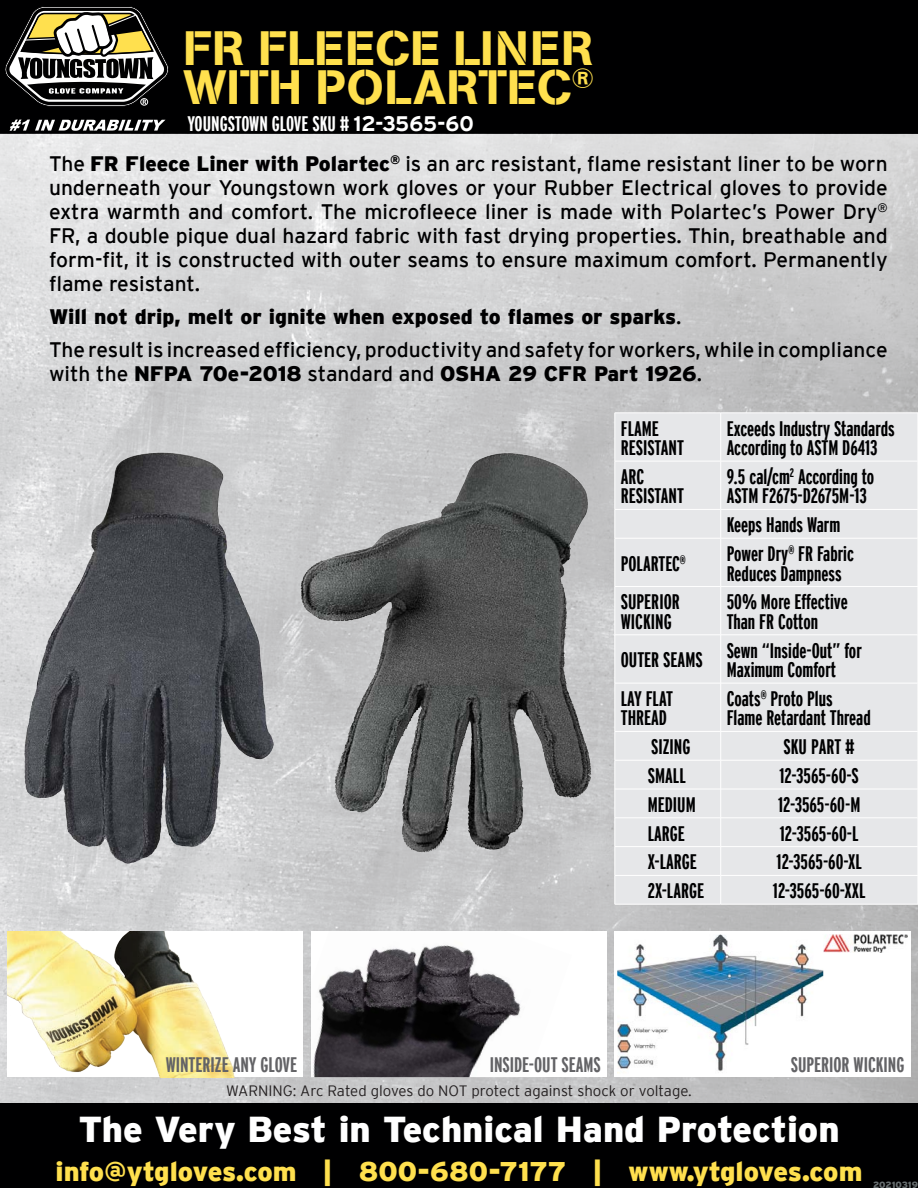
<style>
.page{position:relative;width:918px;height:1188px;background:#fff}
.page>*{position:absolute;margin:0;border:0;box-sizing:border-box;transform-origin:0 0}
.t1{font:48px "AG Book Stencil";letter-spacing:.02em;color:#ffe04e}
.t2{font:900 36px "Interstate";color:#fff}
.t3{font:900 27px "Interstate";color:#ffe04e}
.t4{font:21px/24px "Interstate";color:#000001;text-align:justify}
.t5{font:700 extra-condensed 21px "Interstate";color:#000001}
.t6{font:900 21px "Interstate";color:#000001}
.t7{font:700 extra-condensed 21px "Interstate";color:#636366}
.t8{font:700 extra-condensed 21px "Interstate";letter-spacing:-.005em;color:#fff}
.t9{font:300 15px "Interstate";color:#231f20}
.t10{font:900 9px "Interstate";letter-spacing:-.01em;color:#686f71}
.s1{font-stretch:normal}
.s2{font-weight:900}
.s3{font-weight:400}
</style>
<div class="page">
<div style="left:0;top:0;width:918px;height:133px;background:#000001"></div>
<img style="left:0;top:133px;width:918px;height:971px">
<svg style="left:10px;top:120px;width:155px;height:11px"></svg>
<svg style="left:5px;top:6px;width:164px;height:101px"></svg>
<div style="left:140px;top:98px;width:8px;height:7px;border:1px solid #fff;border-radius:50%"></div>
<div style="left:0;top:1104px;width:918px;height:84px;background:#000001"></div>
<div style="left:311px;top:931px;width:296px;height:146px;background:#fff"></div>
<img style="left:313px;top:945px;width:208px;height:132px">
<div style="left:8px;top:931px;width:295px;height:146px;background:#fff"></div>
<img style="left:8px;top:931px;width:227px;height:146px">
<div style="left:615px;top:931px;width:296px;height:146px;background:#fff"></div>
<img style="left:16px;top:432px;width:592px;height:446px">
<img style="left:823px;top:934px;width:84px;height:19px">
<img style="left:617px;top:935px;width:206px;height:138px">
<div style="left:616px;top:414px;width:301px;height:490px;background:#e6e7e9"></div>
<hr style="left:615px;top:413px;width:106px;height:1px;background:#fff">
<hr style="left:615px;top:413px;width:1px;height:48px;background:#fff">
<hr style="left:721px;top:413px;width:197px;height:1px;background:#fff">
<hr style="left:720px;top:413px;width:1px;height:48px;background:#fff">
<hr style="left:917px;top:413px;width:1px;height:48px;background:#fff">
<hr style="left:615px;top:461px;width:106px;height:1px;background:#fff">
<hr style="left:615px;top:461px;width:1px;height:48px;background:#fff">
<hr style="left:721px;top:461px;width:197px;height:1px;background:#fff">
<hr style="left:720px;top:461px;width:1px;height:48px;background:#fff">
<hr style="left:917px;top:461px;width:1px;height:48px;background:#fff">
<hr style="left:615px;top:509px;width:106px;height:1px;background:#fff">
<svg style="left:615px;top:510px;width:1px;height:28px"></svg>
<hr style="left:721px;top:509px;width:197px;height:1px;background:#fff">
<svg style="left:720px;top:510px;width:1px;height:28px"></svg>
<svg style="left:917px;top:510px;width:1px;height:28px"></svg>
<hr style="left:615px;top:538px;width:106px;height:1px;background:#fff">
<hr style="left:615px;top:538px;width:1px;height:48px;background:#fff">
<hr style="left:721px;top:538px;width:197px;height:1px;background:#fff">
<hr style="left:720px;top:538px;width:1px;height:48px;background:#fff">
<hr style="left:917px;top:538px;width:1px;height:48px;background:#fff">
<hr style="left:615px;top:586px;width:106px;height:1px;background:#fff">
<hr style="left:615px;top:587px;width:1px;height:48px;background:#fff">
<hr style="left:721px;top:586px;width:197px;height:1px;background:#fff">
<hr style="left:720px;top:587px;width:1px;height:48px;background:#fff">
<hr style="left:917px;top:587px;width:1px;height:48px;background:#fff">
<hr style="left:615px;top:635px;width:106px;height:1px;background:#fff">
<hr style="left:615px;top:635px;width:1px;height:48px;background:#fff">
<hr style="left:721px;top:635px;width:197px;height:1px;background:#fff">
<hr style="left:720px;top:635px;width:1px;height:48px;background:#fff">
<hr style="left:917px;top:635px;width:1px;height:48px;background:#fff">
<hr style="left:615px;top:875px;width:106px;height:1px;background:#fff">
<hr style="left:721px;top:875px;width:197px;height:1px;background:#fff">
<hr style="left:615px;top:904px;width:106px;height:1px;background:#fff">
<hr style="left:721px;top:904px;width:197px;height:1px;background:#fff">
<hr style="left:615px;top:683px;width:106px;height:1px;background:#fff">
<hr style="left:615px;top:683px;width:1px;height:48px;background:#fff">
<hr style="left:721px;top:683px;width:197px;height:1px;background:#fff">
<hr style="left:720px;top:683px;width:1px;height:48px;background:#fff">
<hr style="left:917px;top:683px;width:1px;height:48px;background:#fff">
<hr style="left:615px;top:731px;width:106px;height:1px;background:#fff">
<hr style="left:721px;top:731px;width:197px;height:1px;background:#fff">
<hr style="left:615px;top:760px;width:106px;height:1px;background:#fff">
<hr style="left:721px;top:760px;width:197px;height:1px;background:#fff">
<hr style="left:615px;top:789px;width:106px;height:1px;background:#fff">
<hr style="left:721px;top:789px;width:197px;height:1px;background:#fff">
<hr style="left:615px;top:818px;width:106px;height:1px;background:#fff">
<svg style="left:615px;top:732px;width:1px;height:172px"></svg>
<hr style="left:721px;top:818px;width:197px;height:1px;background:#fff">
<svg style="left:720px;top:732px;width:1px;height:172px"></svg>
<svg style="left:917px;top:732px;width:1px;height:172px"></svg>
<hr style="left:615px;top:846px;width:106px;height:1px;background:#fff">
<hr style="left:721px;top:846px;width:197px;height:1px;background:#fff">
<p class="t1" style="left:183px;top:19px;width:412px">FR FLEECE LINER</p>
<p class="t1" style="left:183px;top:58px;width:413px">WITH POLARTEC<sup>®</sup></p>
<p class="t8" style="left:187px;top:112px;width:288px">YOUNGSTOWN GLOVE SKU # <span class="s1">12-3565-60</span></p>
<p class="t4" style="left:49px;top:151px;width:840px">The <span class="s2">FR Fleece Liner with Polartec</span><sup>®</sup> is an arc resistant, flame resistant liner to be worn underneath your Youngstown work gloves or your Rubber Electrical gloves to provide extra warmth and comfort. The microfleece liner is made with Polartec’s Power Dry<sup>® </sup>FR, a double pique dual hazard fabric with fast drying properties. Thin, breathable and form-fit, it is constructed with outer seams to ensure maximum comfort. Permanently flame resistant.</p>
<p class="t6" style="left:49px;top:305px;width:634px">Will not drip, melt or ignite when exposed to flames or sparks<span class="s3">.</span></p>
<p class="t4" style="left:49px;top:337px;width:840px">The result is increased efficiency, productivity and safety for workers, while in compliance with the <span class="s2">NFPA 70e-2018</span> standard and <span class="s2">OSHA 29 CFR Part 1926</span>.</p>
<p class="t5" style="left:621px;top:417px;width:40px">FLAME</p>
<p class="t5" style="left:621px;top:436px;width:65px">RESISTANT</p>
<p class="t5" style="left:621px;top:465px;width:25px">ARC</p>
<p class="t5" style="left:621px;top:484px;width:65px">RESISTANT</p>
<p class="t5" style="left:727px;top:417px;width:169px">Exceeds Industry Standards</p>
<p class="t5" style="left:727px;top:436px;width:152px">According to ASTM D6413</p>
<p class="t5" style="left:727px;top:465px;width:149px">9.5 cal/cm<sup>2</sup> According to</p>
<p class="t5" style="left:727px;top:484px;width:142px">ASTM F2675-D2675M-13</p>
<p class="t5" style="left:727px;top:513px;width:115px">Keeps Hands Warm</p>
<p class="t5" style="left:621px;top:552px;width:66px">POLARTEC<sup>®</sup></p>
<p class="t5" style="left:727px;top:542px;width:129px">Power Dry<sup>®</sup> FR Fabric</p>
<p class="t5" style="left:727px;top:562px;width:116px">Reduces Dampness</p>
<p class="t5" style="left:621px;top:590px;width:60px">SUPERIOR</p>
<p class="t5" style="left:621px;top:610px;width:52px">WICKING</p>
<p class="t5" style="left:621px;top:648px;width:83px">OUTER SEAMS</p>
<p class="t5" style="left:621px;top:687px;width:54px">LAY FLAT</p>
<p class="t5" style="left:621px;top:706px;width:48px">THREAD</p>
<p class="t5" style="left:727px;top:590px;width:123px">50% More Effective</p>
<p class="t5" style="left:727px;top:610px;width:93px">Than FR Cotton</p>
<p class="t5" style="left:727px;top:639px;width:137px">Sewn “Inside-Out” for</p>
<p class="t5" style="left:727px;top:658px;width:111px">Maximum Comfort</p>
<p class="t5" style="left:727px;top:687px;width:107px">Coats<sup>®</sup> Proto Plus</p>
<p class="t5" style="left:727px;top:706px;width:146px">Flame Retardant Thread</p>
<p class="t5" style="left:651px;top:735px;width:41px">SIZING</p>
<p class="t5" style="left:784px;top:735px;width:73px">SKU PART #</p>
<p class="t5" style="left:648px;top:764px;width:39px">SMALL</p>
<p class="t5" style="left:780px;top:764px;width:81px">12-3565-60-S</p>
<p class="t5" style="left:648px;top:793px;width:49px">MEDIUM</p>
<p class="t5" style="left:778px;top:793px;width:84px">12-3565-60-M</p>
<p class="t5" style="left:648px;top:822px;width:39px">LARGE</p>
<p class="t5" style="left:780px;top:822px;width:80px">12-3565-60-L</p>
<p class="t5" style="left:648px;top:850px;width:51px">X-LARGE</p>
<p class="t5" style="left:777px;top:850px;width:87px">12-3565-60-XL</p>
<p class="t5" style="left:648px;top:879px;width:58px">2X-LARGE</p>
<p class="t5" style="left:773px;top:879px;width:94px">12-3565-60-XXL</p>
<p class="t7" style="left:166px;top:1054px;width:133px">WINTERIZE ANY GLOVE</p>
<p class="t7" style="left:490px;top:1054px;width:113px">INSIDE-OUT SEAMS</p>
<p class="t7" style="left:791px;top:1054px;width:115px">SUPERIOR WICKING</p>
<p class="t9" style="left:226px;top:1083px;width:467px">WARNING: Arc Rated gloves do NOT protect against shock or voltage.</p>
<p class="t2" style="left:78px;top:1108px;width:763px">The Very Best in Technical Hand Protection</p>
<p class="t3" style="left:56px;top:1156px;width:808px">info@ytgloves.com | 800-680-7177 | www.ytgloves.com</p>
<p class="t10" style="left:873px;top:1180px;width:46px">20210319</p>
</div>
